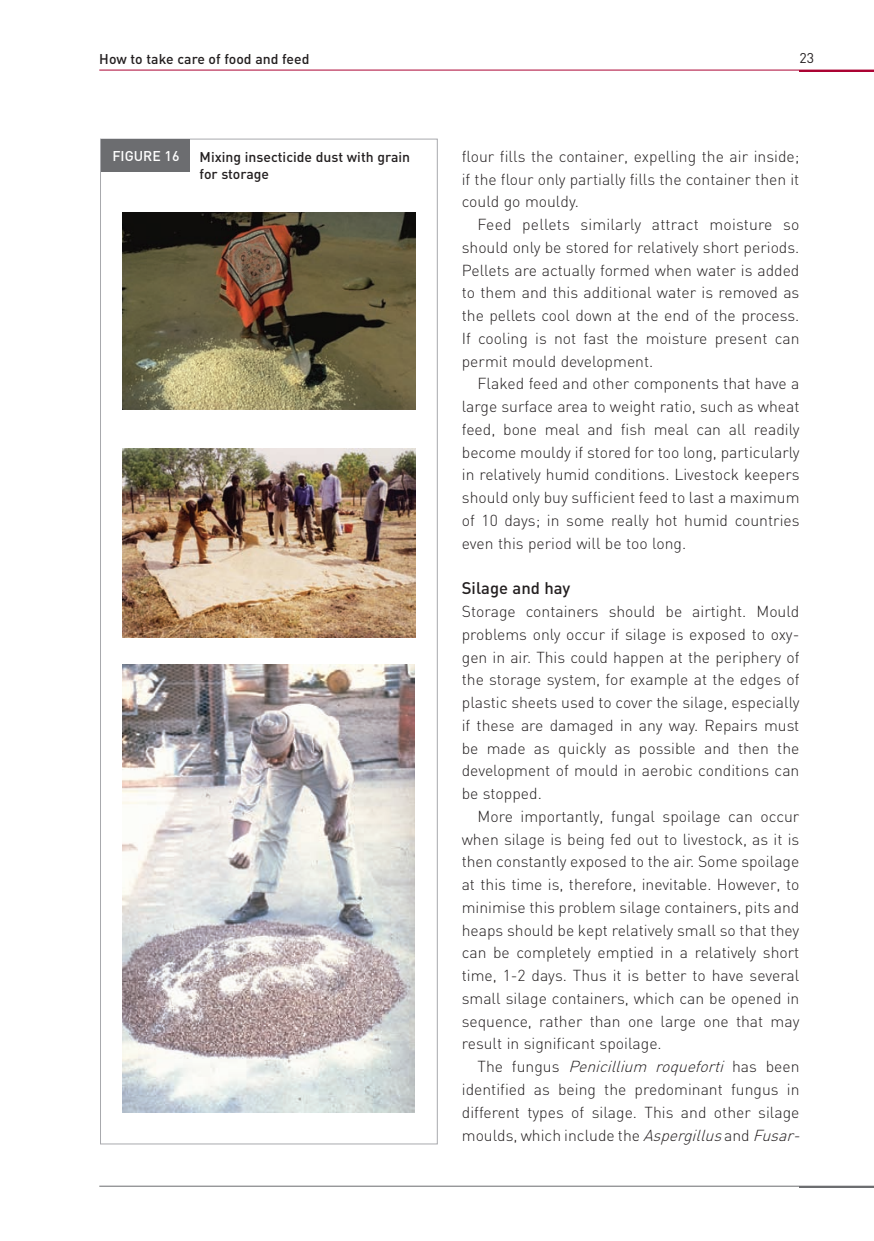
<style>
.page{position:relative;width:874px;height:1241px;background:#fff}
.page>*{position:absolute;margin:0;border:0;box-sizing:border-box;transform-origin:0 0}
.t1{font:500 16.62px "DIN";color:#231f20}
.t2{font:300 15.75px/22.8px "DIN";color:#231f20;text-align:justify}
.t3{font:500 14px/17.5px "DIN";color:#231f20}
.t4{font:500 14px "DIN";color:#fff}
.t5{font:14px "DIN";color:#231f20}
.s1{font-style:italic}
</style>
<div class="page">
<hr style="left:99px;top:70px;width:774px;height:1px;background:#ab0333">
<hr style="left:99px;top:1185px;width:774px;height:1px;background:#6c6d70">
<hr style="left:799px;top:70px;width:74px;height:2px;background:#ab0333">
<hr style="left:799px;top:1185px;width:74px;height:2px;background:#6c6d70">
<div style="left:101px;top:139px;width:88px;height:33px;background:#6c6d70"></div>
<img style="left:122px;top:212px;width:293px;height:197px">
<img style="left:122px;top:664px;width:292px;height:447px">
<img style="left:122px;top:448px;width:293px;height:189px">
<p class="t3" style="left:99px;top:49px;width:211px">H ow to take care of food and feed</p>
<p class="t4" style="left:112px;top:147px;width:69px">Figure 16</p>
<p class="t3" style="left:199px;top:147px;width:212px">M ixing insecticide dust with grain for storage</p>
<p class="t5" style="left:799px;top:49px;width:16px">23</p>
<p class="t2" style="left:461px;top:144px;width:339px">flour fills the container, expelling the air inside; if the flour only partially fills the container then it could go mouldy.</p>
<p class="t2" style="left:461px;top:212px;width:339px;text-indent:16px">Feed pellets similarly attract moisture so should only be stored for relatively short periods.<br>Pellets are actually formed when water is added to them and this additional water is removed as the pellets cool down at the end of the process.<br>If cooling is not fast the moisture present can permit mould development.</p>
<p class="t2" style="left:461px;top:371px;width:339px;text-indent:16px">Flaked feed and other components that have a large surface area to weight ratio, such as wheat feed, bone meal and fish meal can all readily become mouldy if stored for too long, particularly in relatively humid conditions. Livestock keepers should only buy sufficient feed to last a maximum of 10 days; in some really hot humid countries even this period will be too long.</p>
<p class="t1" style="left:461px;top:577px;width:110px">Silage and hay</p>
<p class="t2" style="left:461px;top:599px;width:339px">Storage containers should be airtight. Mould problems only occur if silage is exposed to oxy&shy;gen in air. This could happen at the periphery of the storage system, for example at the edges of plastic sheets used to cover the silage, especially if these are damaged in any way. Repairs must be made as quickly as possible and then the development of mould in aerobic conditions can be stopped.</p>
<p class="t2" style="left:461px;top:804px;width:339px;text-indent:16px">More importantly, fungal spoilage can occur when silage is being fed out to livestock, as it is then constantly exposed to the air. Some spoilage at this time is, therefore, inevitable. However, to minimise this problem silage containers, pits and heaps should be kept relatively small so that they can be completely emptied in a relatively short time, 1-2 days. Thus it is better to have several small silage containers, which can be opened in sequence, rather than one large one that may result in significant spoilage.</p>
<p class="t2" style="left:461px;top:1054px;width:344px;text-align:left;text-indent:16px">T h e f u n g u s <span class="s1">Penicillium roqueforti</span> h a s b e e n identified as being the predominant fungus in different types of silage. This and other silage moulds, which include the <span class="s1">Aspergillus</span>and <span class="s1">Fusar-</span></p>
</div>
